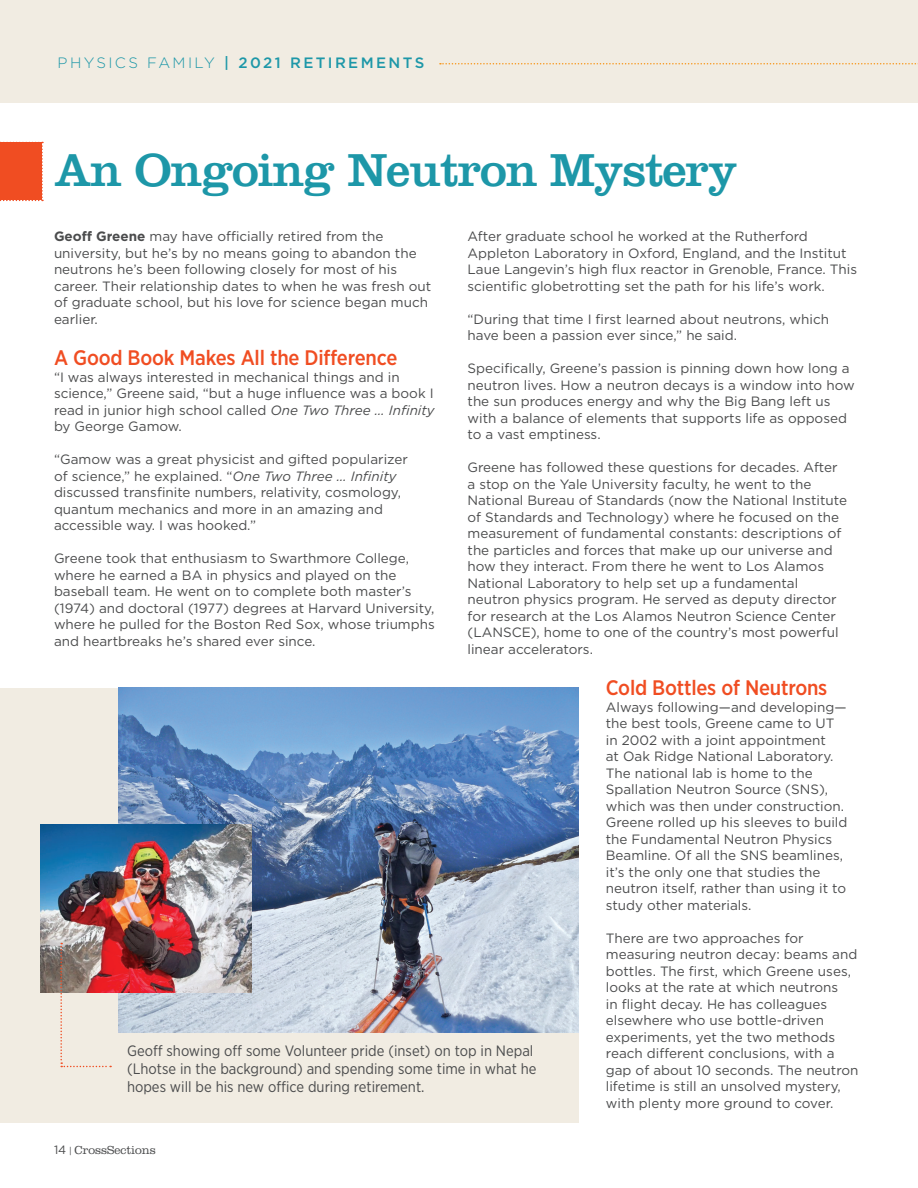
<style>
.page{position:relative;width:918px;height:1188px;background:#fff}
.page>*{position:absolute;margin:0;border:0;box-sizing:border-box;transform-origin:0 0}
.t1{font:48px "Clarendon LT Std";letter-spacing:-.025em;color:#1d97a8}
.t2{font:500 21px "Gotham Narrow";letter-spacing:-.01em;color:#f04d22}
.t3{font:15px/18px "Gotham Narrow";color:#4b4c4d}
.t4{font:500 15px "Gotham";letter-spacing:.16em;color:#1d97a8}
.t5{font:13.5px/16.5px "Gotham";color:#4b4c4d}
.t6{font:300 12px "Clarendon LT Std";color:#4b4c4d}
.s1{font-weight:300}
.s2{font-weight:700}
.s3{font-style:italic}
.s4{font-family:"Gotham";font-weight:400}
.s5{font-family:"Gotham";font-weight:400;font-size:9px}
</style>
<div class="page">
<div style="left:0;top:0;width:918px;height:102px;background:#f1ece2"></div>
<svg style="left:440px;top:63px;width:478px;height:1px"></svg>
<div style="left:0;top:142px;width:43px;height:59px;background:#f04d22"></div>
<div style="left:0;top:688px;width:578px;height:434px;background:#f1ece2"></div>
<img style="left:118px;top:687px;width:461px;height:346px">
<img style="left:41px;top:824px;width:210px;height:169px">
<svg style="left:60px;top:943px;width:51px;height:124px"></svg>
<p class="t4" style="left:58px;top:53px;width:368px"><span class="s1">PHYSICS FAMILY</span> | 2021 RETIREMENTS</p>
<p class="t1" style="left:54px;top:142px;width:685px">An Ongoing Neutron Mystery</p>
<p class="t5" style="left:54px;top:228px;width:379px"><span class="s2">Geoff Greene</span> may have officially retired from the university, but he’s by no means going to abandon the neutrons he’s been following closely for most of his career. Their relationship dates to when he was fresh out of graduate school, but his love for science began much earlier.</p>
<p class="t2" style="left:54px;top:345px;width:345px">A Good Book Makes All the Difference</p>
<p class="t5" style="left:54px;top:369px;width:382px">“I was always interested in mechanical things and in science,” Greene said, “but a huge influence was a book I read in junior high school called <span class="s3">One Two Three … Infinity </span>by George Gamow.</p>
<p class="t5" style="left:54px;top:451px;width:356px">“Gamow was a great physicist and gifted popularizer of science,” he explained. “<span class="s3">One Two Three … Infinity </span>discussed transfinite numbers, relativity, cosmology, quantum mechanics and more in an amazing and accessible way. I was hooked.”</p>
<p class="t5" style="left:54px;top:550px;width:382px">Greene took that enthusiasm to Swarthmore College, where he earned a BA in physics and played on the baseball team. He went on to complete both master’s (1974) and doctoral (1977) degrees at Harvard University, where he pulled for the Boston Red Sox, whose triumphs and heartbreaks he’s shared ever since.</p>
<p class="t5" style="left:468px;top:228px;width:391px">After graduate school he worked at the Rutherford Appleton Laboratory in Oxford, England, and the Institut Laue Langevin’s high flux reactor in Grenoble, France. This scientific globetrotting set the path for his life’s work.</p>
<p class="t5" style="left:468px;top:310px;width:363px">“During that time I first learned about neutrons, which have been a passion ever since,” he said.</p>
<p class="t5" style="left:468px;top:360px;width:389px">Specifically, Greene’s passion is pinning down how long a neutron lives. How a neutron decays is a window into how the sun produces energy and why the Big Bang left us with a balance of elements that supports life as opposed to a vast emptiness.</p>
<p class="t5" style="left:468px;top:459px;width:381px">Greene has followed these questions for decades. After a stop on the Yale University faculty, he went to the National Bureau of Standards (now the National Institute of Standards and Technology) where he focused on the measurement of fundamental constants: descriptions of the particles and forces that make up our universe and how they interact. From there he went to Los Alamos National Laboratory to help set up a fundamental neutron physics program. He served as deputy director for research at the Los Alamos Neutron Science Center (LANSCE), home to one of the country’s most powerful linear accelerators.</p>
<p class="t2" style="left:606px;top:675px;width:223px">Cold Bottles of Neutrons</p>
<p class="t5" style="left:606px;top:699px;width:243px">Always following—and developing— the best tools, Greene came to UT in 2002 with a joint appointment<br>at Oak Ridge National Laboratory.<br>The national lab is home to the Spallation Neutron Source (SNS), which was then under construction.<br>Greene rolled up his sleeves to build the Fundamental Neutron Physics Beamline. Of all the SNS beamlines, it’s the only one that studies the neutron itself, rather than using it to study other materials.</p>
<p class="t5" style="left:606px;top:930px;width:254px">There are two approaches for measuring neutron decay: beams and bottles. The first, which Greene uses, looks at the rate at which neutrons<br>in flight decay. He has colleagues elsewhere who use bottle-driven experiments, yet the two methods reach different conclusions, with a gap of about 10 seconds. The neutron lifetime is still an unsolved mystery, with plenty more ground to cover.</p>
<p class="t3" style="left:127px;top:1041px;width:411px">Geoff showing off some Volunteer pride (inset) on top in Nepal (Lhotse in the background) and spending some time in what he hopes will be his new office during retirement.</p>
<p class="t6" style="left:54px;top:1143px;width:103px"><span class="s4">14</span> <span class="s5">|</span> CrossSections</p>
</div>
